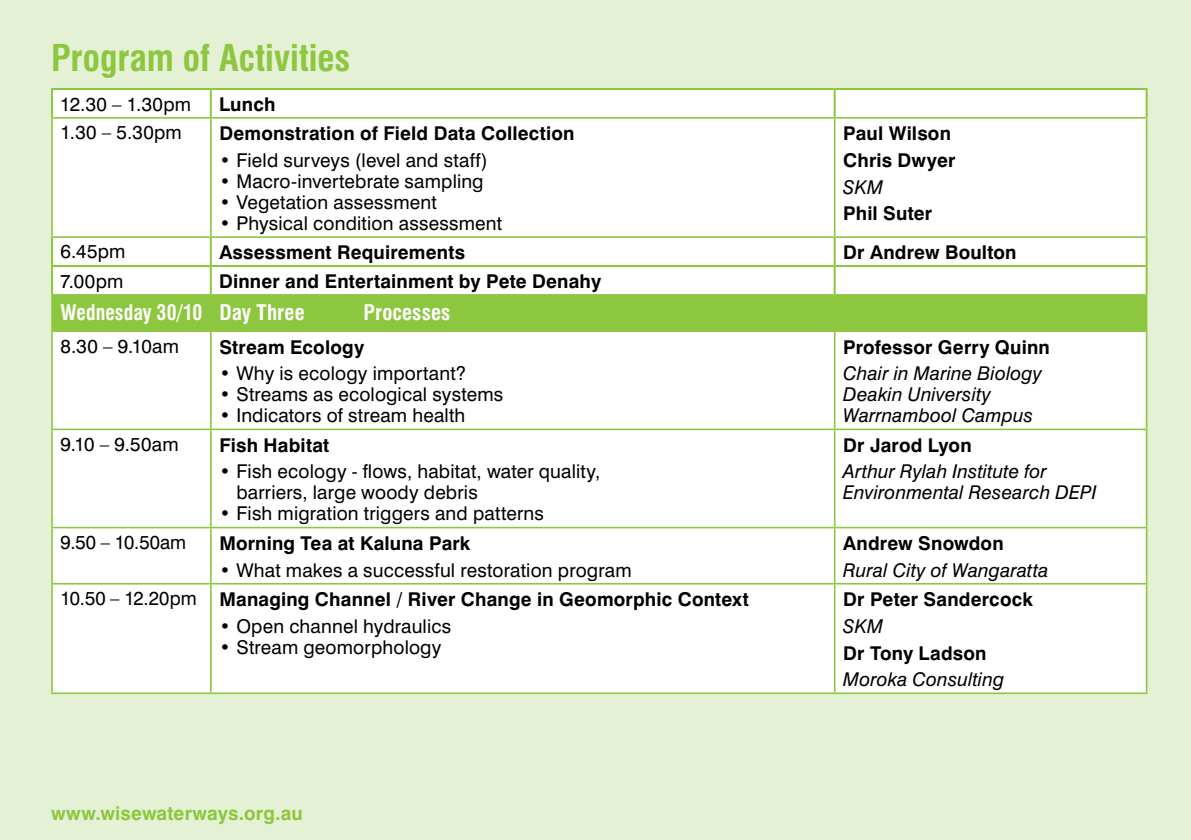
<style>
.page{position:relative;width:1191px;height:840px;background:#fff}
.page>*{position:absolute;margin:0;border:0;box-sizing:border-box;transform-origin:0 0}
.t1{font:700 condensed 36px "Swiss 721 BT";color:#8dc63f}
.t2{font:700 condensed 21px "Swiss 721 BT";letter-spacing:.005em;color:#fff;scale:.94 1}
.t3{font:700 condensed 21px "Swiss 721 BT";letter-spacing:.005em;color:#fff}
.t4{font:19px/21px "Swiss 721 BT";letter-spacing:.01em;color:#000}
.t5{font:700 19px/26.6px "Swiss 721 BT";letter-spacing:.01em;color:#000}
.t6{font:italic 19px/21px "Swiss 721 BT";letter-spacing:.01em;color:#000}
.t7{font:700 19px "Swiss 721 BT";letter-spacing:.01em;color:#8dc63f}
.s1{font-weight:400}
</style>
<div class="page">
<div style="left:0;top:0;width:1191px;height:839px;background:#e5f1d4"></div>
<div style="left:53px;top:90px;width:1092px;height:602px;background:#fff"></div>
<div style="left:53px;top:295px;width:1092px;height:35px;background:#8dc63f"></div>
<hr style="left:51px;top:88px;width:160px;height:2px;background:#8dc63f">
<hr style="left:51px;top:90px;width:2px;height:27px;background:#8dc63f">
<hr style="left:211px;top:88px;width:623px;height:2px;background:#8dc63f">
<hr style="left:210px;top:90px;width:2px;height:27px;background:#8dc63f">
<hr style="left:834px;top:88px;width:313px;height:2px;background:#8dc63f">
<hr style="left:833px;top:90px;width:2px;height:27px;background:#8dc63f">
<hr style="left:1145px;top:90px;width:2px;height:27px;background:#8dc63f">
<hr style="left:51px;top:238px;width:2px;height:27px;background:#8dc63f">
<hr style="left:210px;top:238px;width:2px;height:27px;background:#8dc63f">
<hr style="left:833px;top:238px;width:2px;height:27px;background:#8dc63f">
<hr style="left:1145px;top:238px;width:2px;height:27px;background:#8dc63f">
<hr style="left:51px;top:265px;width:160px;height:2px;background:#8dc63f">
<hr style="left:51px;top:267px;width:2px;height:27px;background:#8dc63f">
<hr style="left:211px;top:265px;width:623px;height:2px;background:#8dc63f">
<hr style="left:210px;top:267px;width:2px;height:27px;background:#8dc63f">
<hr style="left:834px;top:265px;width:313px;height:2px;background:#8dc63f">
<hr style="left:833px;top:267px;width:2px;height:27px;background:#8dc63f">
<hr style="left:1145px;top:267px;width:2px;height:27px;background:#8dc63f">
<hr style="left:51px;top:117px;width:160px;height:2px;background:#8dc63f">
<hr style="left:51px;top:119px;width:2px;height:117px;background:#8dc63f">
<hr style="left:211px;top:117px;width:623px;height:2px;background:#8dc63f">
<hr style="left:210px;top:119px;width:2px;height:117px;background:#8dc63f">
<hr style="left:834px;top:117px;width:313px;height:2px;background:#8dc63f">
<hr style="left:834px;top:119px;width:1px;height:117px;background:#8dc63f">
<hr style="left:1145px;top:119px;width:2px;height:117px;background:#8dc63f">
<hr style="left:51px;top:236px;width:160px;height:2px;background:#8dc63f">
<hr style="left:211px;top:236px;width:623px;height:2px;background:#8dc63f">
<hr style="left:834px;top:236px;width:313px;height:2px;background:#8dc63f">
<hr style="left:51px;top:294px;width:160px;height:1px;background:#8dc63f">
<hr style="left:51px;top:295px;width:2px;height:35px;background:#8dc63f">
<hr style="left:211px;top:294px;width:623px;height:1px;background:#8dc63f">
<hr style="left:210px;top:295px;width:2px;height:35px;background:#8dc63f">
<hr style="left:834px;top:294px;width:313px;height:1px;background:#8dc63f">
<hr style="left:834px;top:295px;width:1px;height:35px;background:#8dc63f">
<hr style="left:1145px;top:295px;width:2px;height:35px;background:#8dc63f">
<hr style="left:51px;top:330px;width:160px;height:2px;background:#8dc63f">
<hr style="left:51px;top:332px;width:2px;height:96px;background:#8dc63f">
<hr style="left:211px;top:330px;width:623px;height:2px;background:#8dc63f">
<hr style="left:210px;top:332px;width:2px;height:96px;background:#8dc63f">
<hr style="left:834px;top:330px;width:313px;height:2px;background:#8dc63f">
<hr style="left:834px;top:332px;width:1px;height:96px;background:#8dc63f">
<hr style="left:1145px;top:332px;width:2px;height:96px;background:#8dc63f">
<hr style="left:51px;top:428px;width:160px;height:2px;background:#8dc63f">
<hr style="left:51px;top:430px;width:2px;height:96px;background:#8dc63f">
<hr style="left:211px;top:428px;width:623px;height:2px;background:#8dc63f">
<hr style="left:210px;top:430px;width:2px;height:96px;background:#8dc63f">
<hr style="left:834px;top:428px;width:313px;height:2px;background:#8dc63f">
<hr style="left:834px;top:430px;width:1px;height:96px;background:#8dc63f">
<hr style="left:1145px;top:430px;width:2px;height:96px;background:#8dc63f">
<hr style="left:51px;top:526px;width:160px;height:2px;background:#8dc63f">
<hr style="left:51px;top:528px;width:2px;height:54px;background:#8dc63f">
<hr style="left:211px;top:526px;width:623px;height:2px;background:#8dc63f">
<hr style="left:210px;top:528px;width:2px;height:54px;background:#8dc63f">
<hr style="left:834px;top:526px;width:313px;height:2px;background:#8dc63f">
<hr style="left:834px;top:528px;width:1px;height:54px;background:#8dc63f">
<hr style="left:1145px;top:528px;width:2px;height:54px;background:#8dc63f">
<hr style="left:51px;top:582px;width:160px;height:2px;background:#8dc63f">
<hr style="left:51px;top:584px;width:2px;height:108px;background:#8dc63f">
<hr style="left:211px;top:582px;width:623px;height:2px;background:#8dc63f">
<hr style="left:210px;top:584px;width:2px;height:108px;background:#8dc63f">
<hr style="left:834px;top:582px;width:313px;height:2px;background:#8dc63f">
<hr style="left:834px;top:584px;width:1px;height:108px;background:#8dc63f">
<hr style="left:1145px;top:584px;width:2px;height:108px;background:#8dc63f">
<hr style="left:51px;top:692px;width:160px;height:1px;background:#8dc63f">
<hr style="left:211px;top:692px;width:623px;height:1px;background:#8dc63f">
<hr style="left:834px;top:692px;width:313px;height:1px;background:#8dc63f">
<h1 class="t1" style="left:51px;top:37px;width:301px">Program of Activities</h1>
<p class="t4" style="left:60px;top:93px;width:132px">12.30 – 1.30pm</p>
<p class="t5" style="left:219px;top:91px;width:58px">Lunch</p>
<p class="t4" style="left:61px;top:122px;width:123px">1.30 – 5.30pm</p>
<p class="t5" style="left:219px;top:120px;width:357px">Demonstration of Field Data Collection</p>
<p class="t4" style="left:219px;top:149px;width:270px">• Field surveys (level and staff)</p>
<p class="t4" style="left:219px;top:170px;width:266px">• Macro-invertebrate sampling</p>
<p class="t4" style="left:219px;top:191px;width:219px">• Vegetation assessment</p>
<p class="t4" style="left:219px;top:212px;width:284px">• Physical condition assessment</p>
<p class="t5" style="left:843px;top:120px;width:114px">Paul Wilson<br>Chris Dwyer</p>
<p class="t6" style="left:843px;top:176px;width:41px">SKM</p>
<p class="t5" style="left:843px;top:200px;width:91px">Phil Suter</p>
<p class="t4" style="left:61px;top:241px;width:66px">6.45pm</p>
<p class="t5" style="left:219px;top:239px;width:247px">Assessment Requirements</p>
<p class="t5" style="left:843px;top:239px;width:175px">Dr Andrew Boulton</p>
<p class="t4" style="left:60px;top:270px;width:65px">7.00pm</p>
<p class="t5" style="left:219px;top:268px;width:384px">Dinner and Entertainment by Pete Denahy</p>
<p class="t2" style="left:61px;top:300px;width:261px">Wednesday 30/10 Day Three</p>
<p class="t3" style="left:363px;top:300px;width:89px">Processes</p>
<p class="t4" style="left:61px;top:335px;width:120px">8.30 – 9.10am</p>
<p class="t5" style="left:219px;top:333px;width:146px">Stream Ecology</p>
<p class="t4" style="left:219px;top:362px;width:248px">• Why is ecology important?</p>
<p class="t4" style="left:219px;top:383px;width:285px">• Streams as ecological systems</p>
<p class="t4" style="left:219px;top:404px;width:248px">• Indicators of stream health</p>
<p class="t5" style="left:843px;top:333px;width:208px">Professor Gerry Quinn</p>
<p class="t6" style="left:843px;top:362px;width:200px">Chair in Marine Biology<br>Deakin University<br>Warrnambool Campus</p>
<p class="t4" style="left:61px;top:433px;width:120px">9.10 – 9.50am</p>
<p class="t5" style="left:219px;top:431px;width:111px">Fish Habitat</p>
<p class="t4" style="left:236px;top:461px;width:365px;text-indent:-17px">• Fish ecology - flows, habitat, water quality, barriers, large woody debris</p>
<p class="t4" style="left:219px;top:502px;width:326px">• Fish migration triggers and patterns</p>
<p class="t4" style="left:61px;top:531px;width:127px">9.50 – 10.50am</p>
<p class="t5" style="left:219px;top:529px;width:253px">Morning Tea at Kaluna Park</p>
<p class="t4" style="left:219px;top:559px;width:414px">• What makes a successful restoration program</p>
<p class="t5" style="left:61px;top:585px;width:690px"><span class="s1">10.50 – 12.20pm</span> Managing Channel / River Change in Geomorphic Context</p>
<p class="t4" style="left:219px;top:615px;width:233px">• Open channel hydraulics</p>
<p class="t4" style="left:219px;top:636px;width:224px">• Stream geomorphology</p>
<p class="t7" style="left:51px;top:800px;width:253px">www.wisewaterways.org.au</p>
<p class="t5" style="left:843px;top:431px;width:130px">Dr Jarod Lyon</p>
<p class="t6" style="left:843px;top:460px;width:255px">Arthur Rylah Institute for<br>Environmental Research DEPI</p>
<p class="t5" style="left:843px;top:529px;width:162px">Andrew Snowdon</p>
<p class="t6" style="left:843px;top:559px;width:207px">Rural City of Wangaratta</p>
<p class="t5" style="left:843px;top:585px;width:191px">Dr Peter Sandercock</p>
<p class="t6" style="left:843px;top:615px;width:41px">SKM</p>
<p class="t5" style="left:843px;top:639px;width:145px">Dr Tony Ladson</p>
<p class="t6" style="left:843px;top:668px;width:162px">Moroka Consulting</p>
</div>
